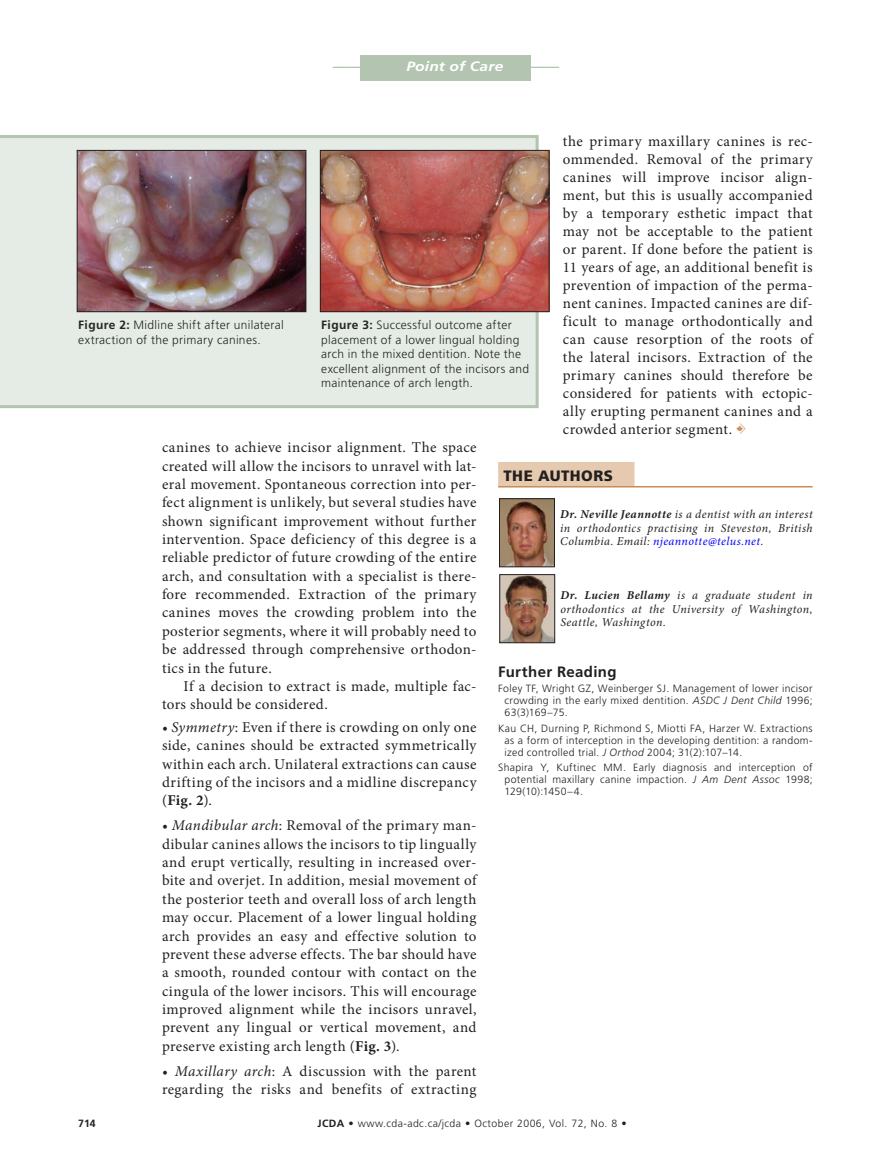
<style>
.page{position:relative;width:891px;height:1175px;background:#fff}
.page>*{position:absolute;margin:0;border:0;box-sizing:border-box;transform-origin:0 0}
._1-body_minion{font:15px/18.3px "Minion Pro";letter-spacing:.025em;color:#231f20;text-align:justify}
._1_-Subheads{font:700 15px "Frutiger LT Std";letter-spacing:.025em;color:#231f20}
._1_-_THE_AUTHOR__hea{font:900 15px "Frutiger LT Std";letter-spacing:.03em;color:#231f20}
.t1{font:italic 700 13.5px "Frutiger LT Std";color:#b3c4b1;scale:1.15 1}
.t2{font:italic 700 13.5px "Frutiger LT Std";letter-spacing:.01em;color:#fff;scale:1.15 1}
._1_-Author_info_blur{font:italic 12px/13.5px "Minion Pro";letter-spacing:.03em;color:#231f20;text-align:justify}
._1_-captions{font:300 12px/14.4px "Frutiger LT Std";letter-spacing:.025em;color:#262324}
._1_-references_clini{font:300 10.5px/12px "Frutiger LT Std";letter-spacing:.035em;color:#231f20;text-align:justify}
.t3{font:700 10.5px "Frutiger LT Std";color:#231f20}
.s1{font-family:"CDA";color:#c98c58}
.s2{font-weight:700}
.s3{color:#00f}
.s4{font-style:italic}
</style>
<div class="page">
<div style="left:361px;top:55px;width:170px;height:26px;background:#b3c4b1"></div>
<div style="left:0;top:135px;width:539px;height:273px;background:#e4ece5"></div>
<div style="left:498px;top:462px;width:136px;height:24px;background:#e6caaf"></div>
<hr style="left:498px;top:486px;width:315px;height:1px;background:#c98c58">
<img style="left:79px;top:152px;width:225px;height:158px">
<div style="left:77px;top:150px;width:229px;height:162px;border:1px solid #231f20"></div>
<img style="left:322px;top:152px;width:225px;height:158px">
<div style="left:320px;top:150px;width:229px;height:162px;border:1px solid #231f20"></div>
<img style="left:501px;top:500px;width:52px;height:65px">
<div style="left:499px;top:498px;width:56px;height:69px;border:1px solid #231f20"></div>
<img style="left:501px;top:576px;width:52px;height:65px">
<div style="left:499px;top:574px;width:56px;height:69px;border:1px solid #231f20"></div>
<p class="t1" style="left:333px;top:58px;width:48px">–––––––</p>
<p class="t2" style="left:406px;top:58px;width:86px">Point of Care</p>
<p class="t1" style="left:521px;top:58px;width:34px">–––––</p>
<p class="_1-body_minion" style="left:563px;top:132px;width:251px">the primary maxillary canines is rec&shy;ommended. Removal of the primary canines will improve incisor align&shy;ment, but this is usually accompanied by a temporary esthetic impact that may not be acceptable to the patient or parent. If done before the patient is 11 years of age, an additional benefit is prevention of impaction of the perma&shy;nent canines. Impacted canines are dif&shy;ficult to manage orthodontically and can cause resorption of the roots of the lateral incisors. Extraction of the primary canines should therefore be considered for patients with ectopic&shy;ally erupting permanent canines and a crowded anterior segment. <span class="s1">a</span></p>
<p class="_1_-_THE_AUTHOR__hea" style="left:504px;top:466px;width:111px">THE AUTHORS</p>
<p class="_1_-Author_info_blur" style="left:560px;top:508px;width:254px"><span class="s2">Dr. Neville Jeannotte</span> is a dentist with an interest in orthodontics practising in Steveston, British Columbia. Email: <span class="s3">njeannotte@telus.net</span>.</p>
<p class="_1_-captions" style="left:78px;top:318px;width:207px"><span class="s2">Figure 2:</span> Midline shift after unilateral extraction of the primary canines.</p>
<p class="_1_-captions" style="left:321px;top:318px;width:209px"><span class="s2">Figure 3:</span> Successful outcome after placement of a lower lingual holding arch in the mixed dentition. Note the excellent alignment of the incisors and maintenance of arch length.</p>
<p class="_1-body_minion" style="left:162px;top:438px;width:316px">canines to achieve incisor alignment. The space created will allow the incisors to unravel with lat&shy;eral movement. Spontaneous correction into per&shy;fect alignment is unlikely, but several studies have shown significant improvement without further intervention. Space deficiency of this degree is a reliable predictor of future crowding of the entire arch, and consultation with a specialist is there&shy;fore recommended. Extraction of the primary canines moves the crowding problem into the posterior segments, where it will probably need to be addressed through comprehensive orthodon&shy;tics in the future.</p>
<p class="_1-body_minion" style="left:162px;top:677px;width:316px;text-indent:22px">If a decision to extract is made, multiple fac&shy;tors should be considered.</p>
<p class="_1-body_minion" style="left:162px;top:718px;width:316px"><span class="s4">• Symmetry</span>: Even if there is crowding on only one side, canines should be extracted symmetrically within each arch. Unilateral extractions can cause drifting of the incisors and a midline discrepancy (<span class="s2">Fig. 2</span>).</p>
<p class="_1-body_minion" style="left:162px;top:816px;width:316px"><span class="s4">• Mandibular arch</span>: Removal of the primary man&shy;dibular canines allows the incisors to tip lingually and erupt vertically, resulting in increased over&shy;bite and overjet. In addition, mesial movement of the posterior teeth and overall loss of arch length may occur. Placement of a lower lingual holding arch provides an easy and effective solution to prevent these adverse effects. The bar should have a smooth, rounded contour with contact on the cingula of the lower incisors. This will encourage improved alignment while the incisors unravel, prevent any lingual or vertical movement, and preserve existing arch length (<span class="s2">Fig. 3</span>).</p>
<p class="_1-body_minion" style="left:162px;top:1061px;width:316px"><span class="s4">• Maxillary arch</span>: A discussion with the parent regarding the risks and benefits of extracting</p>
<p class="_1_-Author_info_blur" style="left:561px;top:589px;width:254px"><span class="s2">Dr. Lucien Bellamy</span> is a graduate student in orthodontics at the University of Washington, Seattle, Washington.</p>
<p class="_1_-Subheads" style="left:498px;top:663px;width:120px">Further Reading</p>
<p class="_1_-references_clini" style="left:505px;top:682px;width:310px;text-indent:-6px">Foley TF, Wright GZ, Weinberger SJ. Management of lower incisor crowding in the early mixed dentition. <span class="s4">ASDC J Dent Child</span> 1996; 63(3)169–75.</p>
<p class="_1_-references_clini" style="left:505px;top:722px;width:310px;text-indent:-6px">Kau CH, Durning P, Richmond S, Miotti FA, Harzer W. Extractions as a form of interception in the developing dentition: a random&shy;ized controlled trial. <span class="s4">J Orthod</span> 2004; 31(2):107–14.</p>
<p class="_1_-references_clini" style="left:505px;top:761px;width:310px;text-indent:-6px">Shapira Y, Kuftinec MM. Early diagnosis and interception of potential maxillary canine impaction. <span class="s4">J Am Dent Assoc</span> 1998; 129(10):1450–4.</p>
<p class="t3" style="left:78px;top:1117px;width:19px">714</p>
<p class="t3" style="left:318px;top:1117px;width:7px">JCDA•</p>
<p class="_1_-references_clini" style="left:358px;top:1117px;width:270px">www.cda-adc.ca/jcda • October 2006, Vol. 72, No. 8 •</p>
</div>
